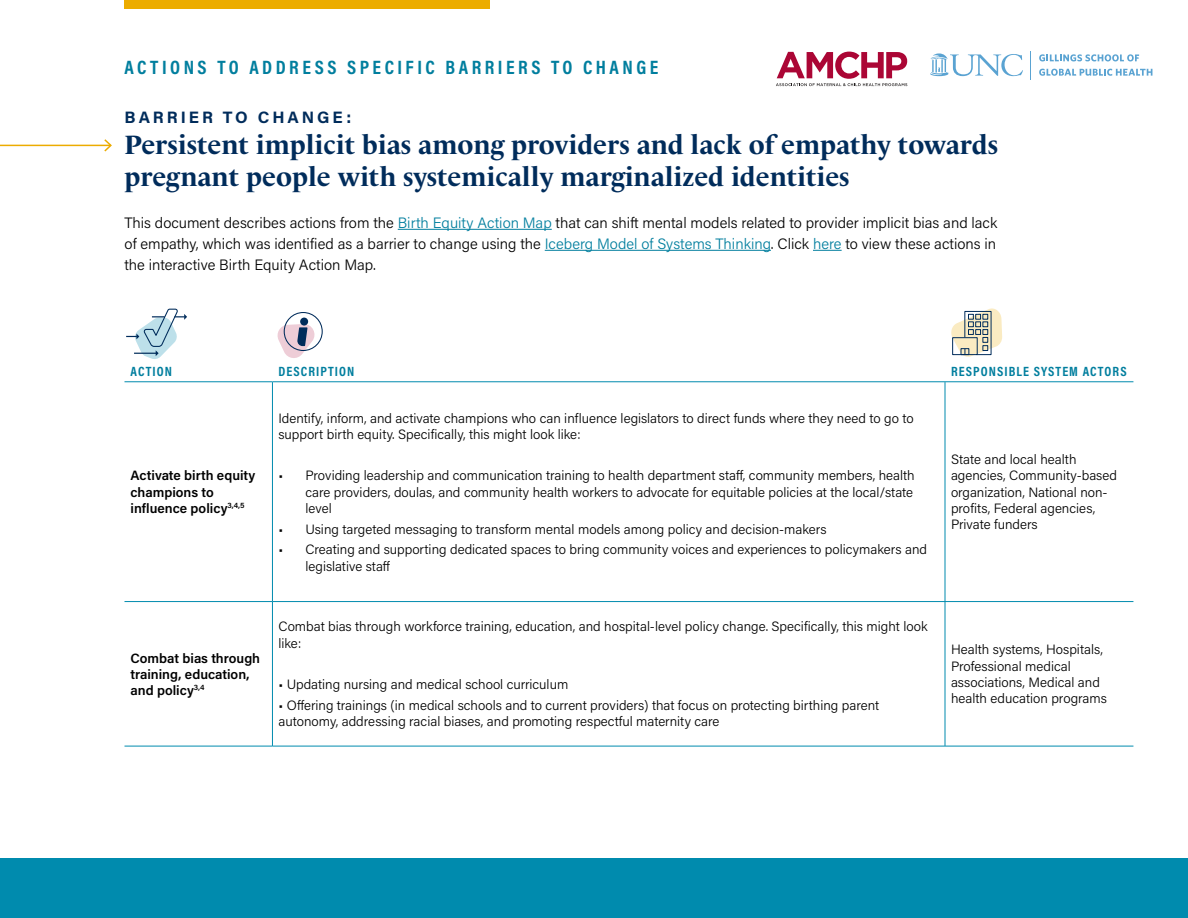
<style>
.page{position:relative;width:1188px;height:918px;background:#fff}
.page>*{position:absolute;margin:0;border:0;box-sizing:border-box;transform-origin:0 0}
.t1{font:700 27px/31.8px "Le Monde Livre Cla Std";color:#002c5b}
.t2{font:700 19.5px "Acumin Pro Cond";letter-spacing:.18em;color:#007e9e}
.t3{font:700 16.5px "Acumin Pro";letter-spacing:.18em;color:#002c5b}
.t4{font:300 15px/21px "Acumin Pro";color:#000;text-align:justify}
.t5{font:300 13.5px/16.2px "Acumin Pro";color:#000}
.t6{font:600 13.5px/16.2px "Acumin Pro";color:#000}
.t7{font:700 13.5px "Acumin Pro Cond";letter-spacing:.08em;color:#007e9e}
.s1{color:#007e9e}
</style>
<div class="page">
<hr style="left:0;top:145px;width:111px;height:1px;background:#ecac00">
<svg style="left:103px;top:139px;width:9px;height:13px"></svg>
<div style="left:124px;top:0;width:366px;height:9px;background:#ecac00"></div>
<svg style="left:776px;top:52px;width:131px;height:34px"></svg>
<svg style="left:1039px;top:54px;width:100px;height:7px"></svg>
<svg style="left:1039px;top:69px;width:113px;height:7px"></svg>
<svg style="left:930px;top:53px;width:93px;height:23px"></svg>
<hr style="left:398px;top:229px;width:154px;height:1px;background:#007e9e">
<hr style="left:545px;top:250px;width:226px;height:1px;background:#007e9e">
<svg style="left:813px;top:250px;width:29px;height:1px"></svg>
<div style="left:0;top:859px;width:1188px;height:59px;background:#008bae"></div>
<hr style="left:124px;top:381px;width:148px;height:1px;background:#008bae">
<hr style="left:272px;top:381px;width:673px;height:1px;background:#008bae">
<hr style="left:945px;top:381px;width:188px;height:1px;background:#008bae">
<hr style="left:272px;top:382px;width:1px;height:219px;background:#008bae">
<hr style="left:945px;top:382px;width:1px;height:219px;background:#008bae">
<hr style="left:124px;top:601px;width:148px;height:1px;background:#008bae">
<hr style="left:272px;top:601px;width:673px;height:1px;background:#008bae">
<hr style="left:272px;top:602px;width:1px;height:144px;background:#008bae">
<hr style="left:945px;top:601px;width:188px;height:1px;background:#008bae">
<hr style="left:945px;top:602px;width:1px;height:144px;background:#008bae">
<hr style="left:124px;top:746px;width:148px;height:1px;background:#008bae">
<hr style="left:272px;top:746px;width:673px;height:1px;background:#008bae">
<hr style="left:945px;top:746px;width:188px;height:1px;background:#008bae">
<svg style="left:126px;top:308px;width:61px;height:51px"></svg>
<svg style="left:278px;top:324px;width:37px;height:34px"></svg>
<div style="left:300px;top:318px;width:8px;height:8px;background:#002c5b;border-radius:50%"></div>
<div style="left:284px;top:312px;width:39px;height:39px;border:1px solid #002c5b;border-radius:50%"></div>
<svg style="left:951px;top:308px;width:51px;height:49px"></svg>
<div style="left:952px;top:337px;width:26px;height:18px;border:1px solid #002c5b"></div>
<h2 class="t2" style="left:124px;top:54px;width:535px">ACTIONS TO ADDRESS SPECIFIC BARRIERS TO CHANGE</h2>
<p class="t3" style="left:124px;top:105px;width:228px">BARRIER TO CHANGE:</p>
<h1 class="t1" style="left:124px;top:130px;width:875px">Persistent implicit bias among providers and lack of empathy towards pregnant people with systemically marginalized identities</h1>
<p class="t4" style="left:124px;top:211px;width:874px">This document describes actions from the <span class="s1">Birth Equity Action Map</span> that can shift mental models related to provider implicit bias and lack of empathy, which was identified as a barrier to change using the <span class="s1">Iceberg Model of Systems Thinking</span>. Click <span class="s1">here</span> to view these actions in the interactive Birth Equity Action Map.</p>
<p class="t7" style="left:130px;top:362px;width:43px">ACTION</p>
<p class="t7" style="left:278px;top:362px;width:78px">DESCRIPTION</p>
<p class="t7" style="left:951px;top:362px;width:177px">RESPONSIBLE SYSTEM ACTORS</p>
<p class="t6" style="left:130px;top:467px;width:126px">Activate birth equity champions to influence policy<sup>3,4,5</sup></p>
<p class="t6" style="left:131px;top:649px;width:131px">Combat bias through training, education, and policy<sup>3,4</sup></p>
<p class="t5" style="left:278px;top:409px;width:637px">Identify, inform, and activate champions who can influence legislators to direct funds where they need to go to support birth equity. Specifically, this might look like:</p>
<p class="t5" style="left:305px;top:467px;width:611px;text-indent:-27px">• Providing leadership and communication training to health department staff, community members, health care providers, doulas, and community health workers to advocate for equitable policies at the local/state level</p>
<p class="t5" style="left:278px;top:520px;width:550px">• Using targeted messaging to transform mental models among policy and decision-makers</p>
<p class="t5" style="left:305px;top:541px;width:623px;text-indent:-27px">• Creating and supporting dedicated spaces to bring community voices and experiences to policymakers and legislative staff</p>
<p class="t5" style="left:278px;top:618px;width:651px">Combat bias through workforce training, education, and hospital-level policy change. Specifically, this might look like:</p>
<p class="t5" style="left:278px;top:676px;width:291px">• Updating nursing and medical school curriculum</p>
<p class="t5" style="left:278px;top:697px;width:602px">• Offering trainings (in medical schools and to current providers) that focus on protecting birthing parent autonomy, addressing racial biases, and promoting respectful maternity care</p>
<p class="t5" style="left:951px;top:451px;width:167px">State and local health agencies, Community-based organization, National non&shy;profits, Federal agencies,<br>Private funders</p>
<p class="t5" style="left:951px;top:641px;width:157px">Health systems, Hospitals,<br>Professional medical associations, Medical and health education programs</p>
</div>
